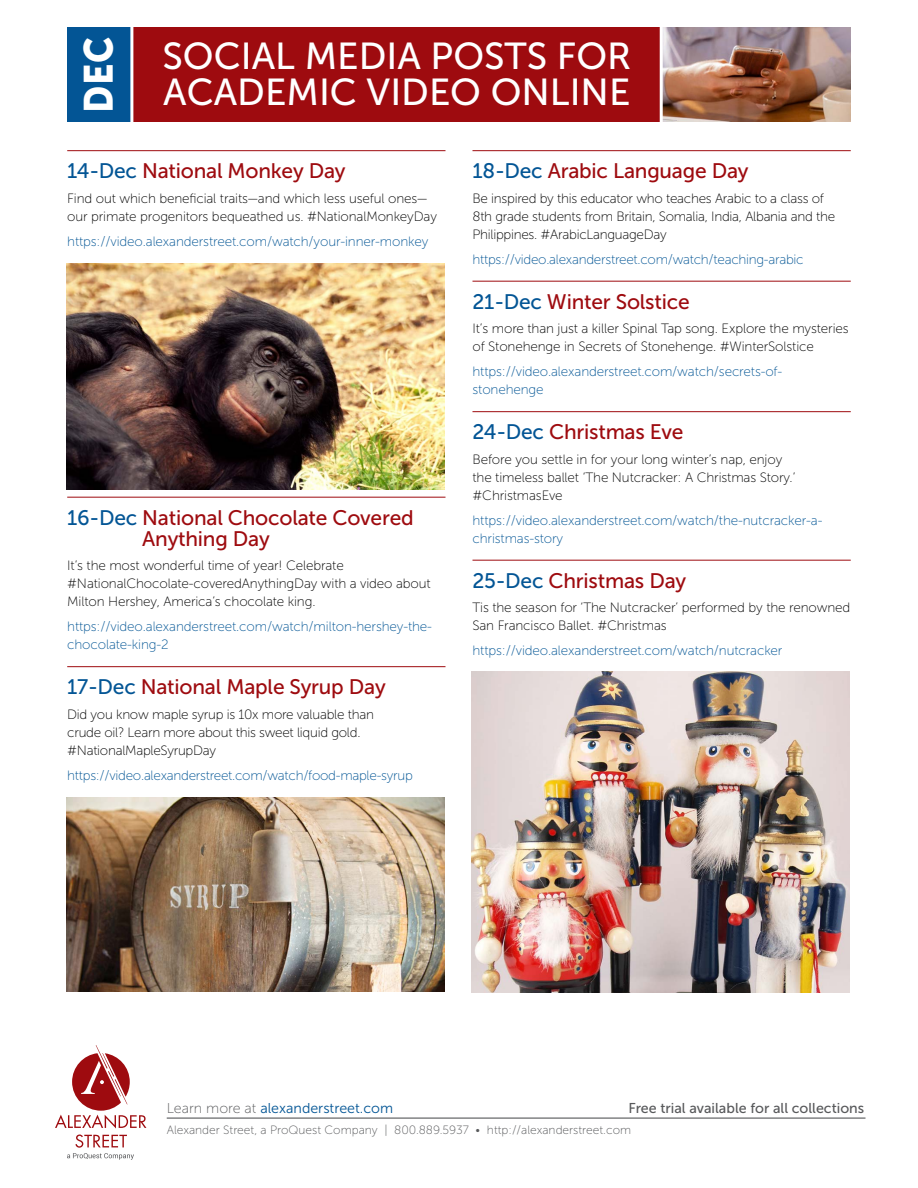
<style>
.page{position:relative;width:918px;height:1188px;background:#fff}
.page>*{position:absolute;margin:0;border:0;box-sizing:border-box;transform-origin:0 0}
.t1{font:40.5px "Museo Sans 900";color:#fff;scale:.9 1}
.t2{font:37.5px "Museo Sans 500";color:#fff}
.t3{font:21px/21px "Museo Sans 500";letter-spacing:-.01em;color:#9e0b0f}
.t4{font:14.25px "Museo Sans 500";color:#58595b}
.t5{font:14.25px "Museo Sans 300";color:#035595}
.t6{font:13.5px/18px "Museo Sans 100";letter-spacing:-.01em;color:#000}
.t7{font:13.5px/18px "Museo Sans 100";letter-spacing:-.01em;color:#035595}
.t8{font:12px "Museo Sans 100";color:#58595b}
.s1{color:#035595}
.s2{font-family:"Museo Sans 100";color:#58595b}
</style>
<div class="page">
<div style="left:67px;top:27px;width:594px;height:95px;background:#9e0b0f"></div>
<img style="left:663px;top:27px;width:188px;height:95px">
<hr style="left:660px;top:21px;width:3px;height:108px;background:#fff">
<div style="left:67px;top:27px;width:66px;height:95px;background:#035595"></div>
<hr style="left:130px;top:21px;width:3px;height:108px;background:#fff">
<hr style="left:167px;top:1118px;width:699px;height:1px;background:#58595b">
<svg style="left:55px;top:1045px;width:91px;height:84px"></svg>
<svg style="left:67px;top:1135px;width:67px;height:25px"></svg>
<hr style="left:67px;top:150px;width:378px;height:1px;background:#9e0b0f">
<hr style="left:67px;top:497px;width:378px;height:1px;background:#9e0b0f">
<hr style="left:67px;top:666px;width:378px;height:1px;background:#9e0b0f">
<hr style="left:472px;top:150px;width:379px;height:1px;background:#9e0b0f">
<hr style="left:472px;top:281px;width:379px;height:1px;background:#9e0b0f">
<hr style="left:472px;top:411px;width:379px;height:1px;background:#9e0b0f">
<hr style="left:472px;top:560px;width:379px;height:1px;background:#9e0b0f">
<img style="left:66px;top:264px;width:378px;height:225px">
<img style="left:66px;top:797px;width:378px;height:194px">
<img style="left:472px;top:672px;width:378px;height:321px">
<h1 class="t1" style="left:76px;top:113px;width:85px;rotate:-90deg">DEC</h1>
<h2 class="t2" style="left:162px;top:36px;width:470px">SOCIAL MEDIA POSTS FOR</h2>
<h2 class="t2" style="left:163px;top:72px;width:469px">ACADEMIC VIDEO ONLINE</h2>
<h3 class="t3" style="left:67px;top:160px;width:280px"><span class="s1">14-Dec</span> National Monkey Day</h3>
<p class="t6" style="left:67px;top:189px;width:371px">Find out which beneficial traits—and which less useful ones— our primate progenitors bequeathed us. #NationalMonkeyDay</p>
<p class="t7" style="left:67px;top:232px;width:363px">https://video.alexanderstreet.com/watch/your-inner-monkey</p>
<h3 class="t3" style="left:142px;top:507px;width:273px;text-indent:-75px"><span class="s1">16-Dec</span> National Chocolate Covered<br>Anything Day</h3>
<p class="t6" style="left:67px;top:557px;width:365px">It’s the most wonderful time of year! Celebrate #NationalChocolate-coveredAnythingDay with a video about<br>Milton Hershey, America’s chocolate king.</p>
<p class="t7" style="left:67px;top:618px;width:366px">https://video.alexanderstreet.com/watch/milton-hershey-the&shy;chocolate-king-2</p>
<h3 class="t3" style="left:67px;top:676px;width:320px"><span class="s1">17-Dec</span> National Maple Syrup Day</h3>
<p class="t6" style="left:67px;top:705px;width:308px">Did you know maple syrup is 10x more valuable than crude oil? Learn more about this sweet liquid gold. #NationalMapleSyrupDay</p>
<p class="t7" style="left:67px;top:766px;width:347px">https://video.alexanderstreet.com/watch/food-maple-syrup</p>
<h3 class="t3" style="left:472px;top:160px;width:278px"><span class="s1">18-Dec</span> Arabic Language Day</h3>
<p class="t6" style="left:472px;top:189px;width:364px">Be inspired by this educator who teaches Arabic to a class of<br>8th grade students from Britain, Somalia, India, Albania and the<br>Philippines. #ArabicLanguageDay</p>
<p class="t7" style="left:472px;top:250px;width:333px">https://video.alexanderstreet.com/watch/teaching-arabic</p>
<h3 class="t3" style="left:472px;top:291px;width:219px"><span class="s1">21-Dec</span> Winter Solstice</h3>
<p class="t6" style="left:472px;top:320px;width:378px">It’s more than just a killer Spinal Tap song. Explore the mysteries of Stonehenge in Secrets of Stonehenge. #WinterSolstice</p>
<p class="t7" style="left:472px;top:363px;width:311px">https://video.alexanderstreet.com/watch/secrets-of&shy;stonehenge</p>
<h3 class="t3" style="left:472px;top:421px;width:213px"><span class="s1">24-Dec</span> Christmas Eve</h3>
<p class="t6" style="left:472px;top:450px;width:324px">Before you settle in for your long winter’s nap, enjoy the timeless ballet ‘The Nutcracker: A Christmas Story.’ #ChristmasEve</p>
<p class="t7" style="left:472px;top:511px;width:351px">https://video.alexanderstreet.com/watch/the-nutcracker-a&shy;christmas-story</p>
<h3 class="t3" style="left:472px;top:570px;width:215px"><span class="s1">25-Dec</span> Christmas Day</h3>
<p class="t6" style="left:472px;top:599px;width:379px">Tis the season for ‘The Nutcracker’ performed by the renowned<br>San Francisco Ballet. #Christmas</p>
<p class="t7" style="left:472px;top:642px;width:311px">https://video.alexanderstreet.com/watch/nutcracker</p>
<p class="t5" style="left:167px;top:1100px;width:228px"><span class="s2">Learn more at</span> alexanderstreet.com</p>
<p class="t4" style="left:628px;top:1100px;width:237px">Free trial available for all collections</p>
<p class="t8" style="left:167px;top:1124px;width:466px">Alexander Street, a ProQuest Company | 800.889.5937 • http://alexanderstreet.com</p>
</div>
